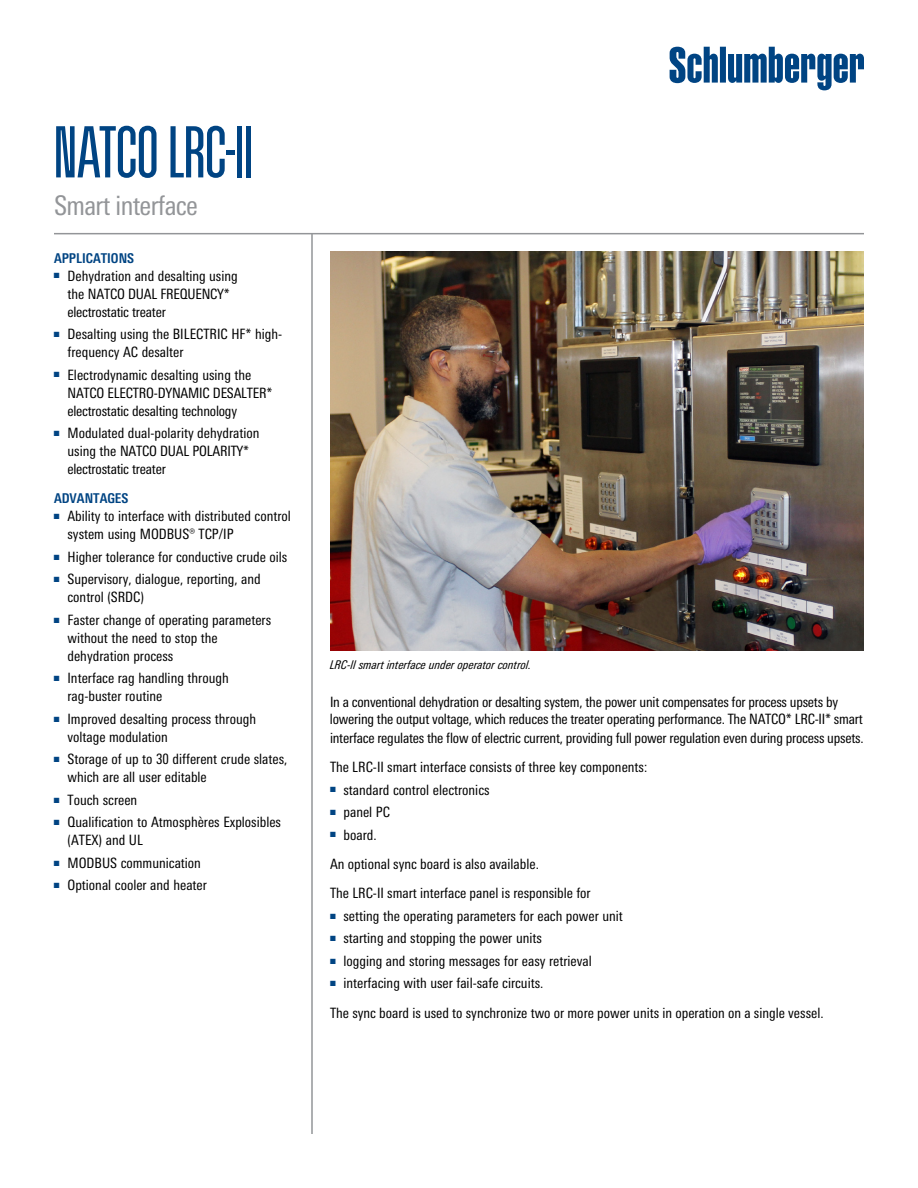
<style>
.page{position:relative;width:918px;height:1188px;background:#fff}
.page>*{position:absolute;margin:0;border:0;box-sizing:border-box;transform-origin:0 0}
.t1{font:300 72px "Schlumberger Con";letter-spacing:-.04em;color:#004483}
.t2{font:condensed 27px "Univers Next Pro";letter-spacing:-.025em;color:#939598}
.t3{font:condensed 14.25px/18px "Univers Next Pro";color:#000}
.t4{font:700 condensed 13.5px "Univers Next Pro";color:#004483}
.t5{font:italic condensed 12px "Univers Next Pro";color:#000}
.s1{font-weight:300}
</style>
<div class="page">
<svg style="left:670px;top:47px;width:194px;height:43px"></svg>
<hr style="left:311px;top:198px;width:2px;height:936px;background:#939598">
<div style="left:54px;top:116px;width:810px;height:118px;background:#fff"></div>
<hr style="left:54px;top:233px;width:810px;height:1px;background:#939598">
<img style="left:330px;top:251px;width:534px;height:400px">
<h1 class="t1" style="left:54px;top:116px;width:203px">NATCO LRC-ll</h1>
<h2 class="t2" style="left:54px;top:190px;width:145px">Smart interface</h2>
<p class="t4" style="left:54px;top:250px;width:82px">APPLICATIONS</p>
<p class="t3" style="left:68px;top:266px;width:172px;text-indent:-14px"><sup>■</sup> Dehydration and desalting using the NATCO DUAL FREQUENCY* electrostatic treater</p>
<p class="t3" style="left:68px;top:325px;width:216px;text-indent:-14px"><sup>■</sup> Desalting using the BILECTRIC HF* high&shy;frequency AC desalter</p>
<p class="t3" style="left:68px;top:365px;width:206px;text-indent:-14px"><sup>■</sup> Electrodynamic desalting using the<br>NATCO ELECTRO-DYNAMIC DESALTER* electrostatic desalting technology</p>
<p class="t3" style="left:68px;top:424px;width:194px;text-indent:-14px"><sup>■</sup> Modulated dual-polarity dehydration using the NATCO DUAL POLARITY* electrostatic treater</p>
<p class="t4" style="left:54px;top:491px;width:76px">ADVANTAGES</p>
<p class="t3" style="left:68px;top:507px;width:225px;text-indent:-14px"><sup>■</sup> Ability to interface with distributed control system using MODBUS<span class="s1">®</span> TCP/IP</p>
<p class="t3" style="left:54px;top:548px;width:235px"><sup>■</sup> Higher tolerance for conductive crude oils</p>
<p class="t3" style="left:68px;top:570px;width:195px;text-indent:-14px"><sup>■</sup> Supervisory, dialogue, reporting, and control (SRDC)</p>
<p class="t3" style="left:68px;top:611px;width:205px;text-indent:-14px"><sup>■</sup> Faster change of operating parameters without the need to stop the dehydration process</p>
<p class="t3" style="left:68px;top:669px;width:163px;text-indent:-14px"><sup>■</sup> Interface rag handling through rag-buster routine</p>
<p class="t3" style="left:68px;top:710px;width:190px;text-indent:-14px"><sup>■</sup> Improved desalting process through voltage modulation</p>
<p class="t3" style="left:68px;top:750px;width:221px;text-indent:-14px"><sup>■</sup> Storage of up to 30 different crude slates, which are all user editable</p>
<p class="t3" style="left:54px;top:791px;width:85px"><sup>■</sup> Touch screen</p>
<p class="t3" style="left:68px;top:813px;width:215px;text-indent:-14px"><sup>■</sup> Qualification to Atmosphères Explosibles (ATEX) and UL</p>
<p class="t3" style="left:54px;top:854px;width:149px"><sup>■</sup> MODBUS communication</p>
<p class="t3" style="left:54px;top:876px;width:154px"><sup>■</sup> Optional cooler and heater</p>
<p class="t5" style="left:330px;top:658px;width:203px">LRC-ll smart interface under operator control.</p>
<p class="t3" style="left:330px;top:693px;width:535px">In a conventional dehydration or desalting system, the power unit compensates for process upsets by lowering the output voltage, which reduces the treater operating performance. The NATCO* LRC-II* smart interface regulates the flow of electric current, providing full power regulation even during process upsets.</p>
<p class="t3" style="left:330px;top:758px;width:319px">The LRC-II smart interface consists of three key components:</p>
<p class="t3" style="left:330px;top:780px;width:161px"><sup>■</sup> standard control electronics</p>
<p class="t3" style="left:330px;top:803px;width:62px"><sup>■</sup> panel PC</p>
<p class="t3" style="left:330px;top:820px;width:262px;line-height:29.4px"><sup>■</sup> board.<br>An optional sync board is also available.<br>The LRC-II smart interface panel is responsible for</p>
<p class="t3" style="left:330px;top:907px;width:294px"><sup>■</sup> setting the operating parameters for each power unit</p>
<p class="t3" style="left:330px;top:929px;width:213px"><sup>■</sup> starting and stopping the power units</p>
<p class="t3" style="left:330px;top:952px;width:263px"><sup>■</sup> logging and storing messages for easy retrieval</p>
<p class="t3" style="left:330px;top:969px;width:495px;line-height:29.4px"><sup>■</sup> interfacing with user fail-safe circuits.<br>The sync board is used to synchronize two or more power units in operation on a single vessel.</p>
</div>
